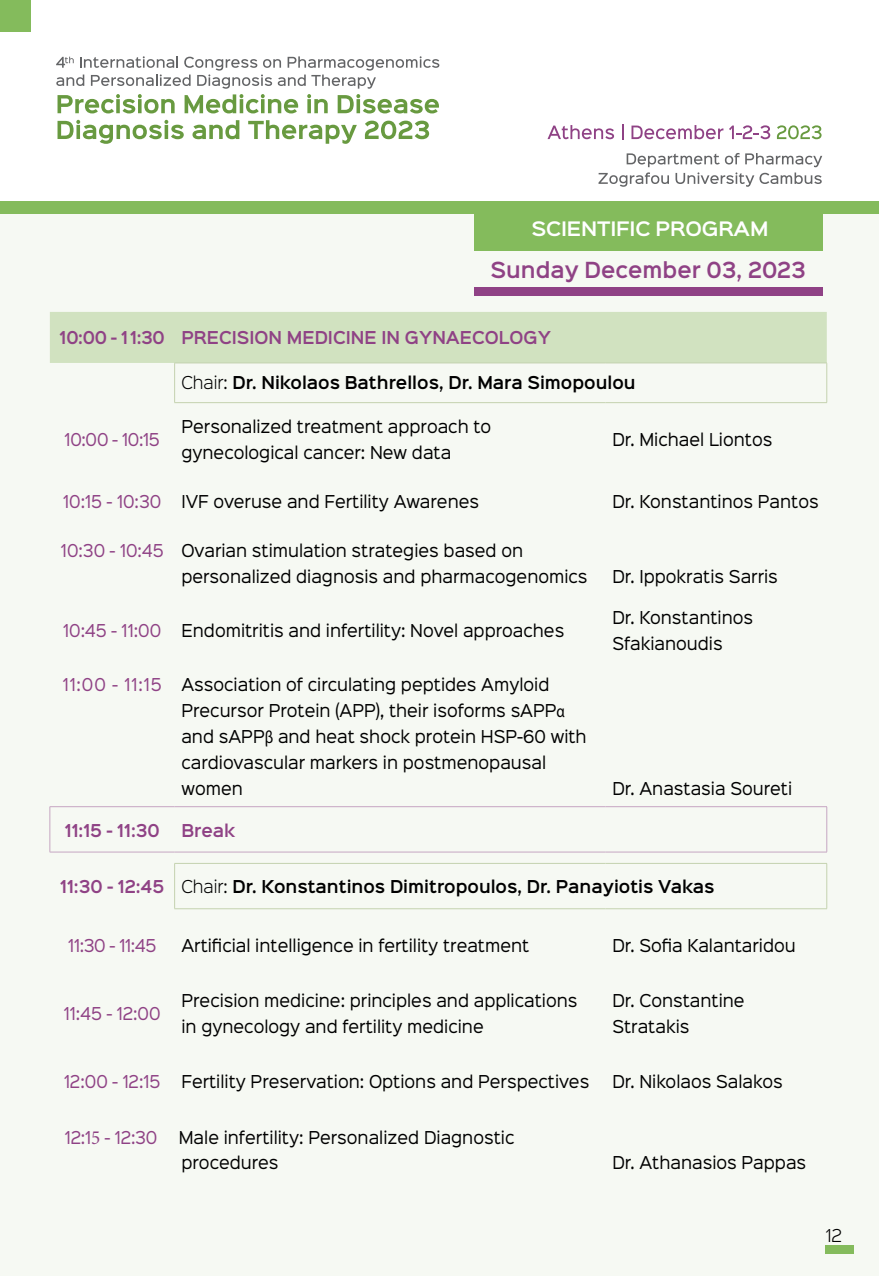
<style>
.page{position:relative;width:879px;height:1276px;background:#fff}
.page>*{position:absolute;margin:0;border:0;box-sizing:border-box;transform-origin:0 0}
.t1{font:600 20px "Sinkin Sans 600";color:#8f4285;scale:.95 1}
.t2{font:600 18px "Sinkin Sans 600";letter-spacing:-.01em;color:#fff}
.t3{font:16px/26px "Sinkin Sans 400";color:#000;scale:.95 1}
.t4{font:600 16px "Sinkin Sans 600";color:#000;scale:.95 1}
.t5{font:16px "Sinkin Sans 400";letter-spacing:-.01em;color:#8f4285;scale:.95 1}
.t6{font:600 16px "Sinkin Sans 600";color:#8f4285;scale:.95 1}
.t7{font:300 16px "Sinkin Sans 300";color:#000}
.s1{font-family:"Sinkin Sans 300";font-weight:300}
.s2{color:#8f4285}
.s3{font-family:"Myriad Pro";font-size:17.6px}
.s4{font-family:"Minion Pro";font-size:20px}
</style>
<div class="page">
<div style="left:0;top:201px;width:879px;height:13px;background:#84bb5c"></div>
<div style="left:0;top:0;width:31px;height:32px;background:#84bb5c"></div>
<div style="left:0;top:214px;width:879px;height:1062px;background:#f6f9f3"></div>
<div style="left:825px;top:1244px;width:29px;height:9px;background:#84bb5c"></div>
<svg style="left:56px;top:56px;width:383px;height:57px"></svg>
<svg style="left:58px;top:120px;width:126px;height:24px"></svg>
<svg style="left:192px;top:120px;width:47px;height:19px"></svg>
<svg style="left:248px;top:120px;width:109px;height:24px"></svg>
<svg style="left:365px;top:121px;width:64px;height:18px"></svg>
<svg style="left:547px;top:125px;width:67px;height:14px"></svg>
<svg style="left:622px;top:125px;width:1px;height:15px"></svg>
<svg style="left:631px;top:125px;width:92px;height:14px"></svg>
<svg style="left:729px;top:125px;width:41px;height:14px"></svg>
<svg style="left:777px;top:125px;width:44px;height:14px"></svg>
<svg style="left:598px;top:153px;width:224px;height:34px"></svg>
<div style="left:474px;top:207px;width:348px;height:44px;background:#84bb5c"></div>
<div style="left:474px;top:288px;width:348px;height:8px;background:#8f4285"></div>
<div style="left:50px;top:312px;width:777px;height:51px;background:#d1e2c0"></div>
<hr style="left:174px;top:362px;width:431px;height:1px;background:#c4d2af">
<hr style="left:174px;top:363px;width:1px;height:39px;background:#c4d2af">
<hr style="left:605px;top:362px;width:222px;height:1px;background:#c4d2af">
<hr style="left:826px;top:363px;width:1px;height:39px;background:#c4d2af">
<hr style="left:174px;top:402px;width:431px;height:1px;background:#c4d2af">
<hr style="left:605px;top:402px;width:222px;height:1px;background:#c4d2af">
<hr style="left:50px;top:806px;width:125px;height:1px;background:#c6a6c2">
<hr style="left:50px;top:807px;width:1px;height:45px;background:#c6a6c2">
<hr style="left:175px;top:806px;width:430px;height:1px;background:#c6a6c2">
<hr style="left:605px;top:806px;width:222px;height:1px;background:#c6a6c2">
<hr style="left:826px;top:807px;width:1px;height:45px;background:#c6a6c2">
<hr style="left:50px;top:851px;width:125px;height:1px;background:#c6a6c2">
<hr style="left:175px;top:851px;width:430px;height:1px;background:#c6a6c2">
<hr style="left:605px;top:851px;width:222px;height:1px;background:#c6a6c2">
<hr style="left:174px;top:863px;width:431px;height:1px;background:#c4d2af">
<hr style="left:174px;top:863px;width:1px;height:45px;background:#c4d2af">
<hr style="left:605px;top:863px;width:222px;height:1px;background:#c4d2af">
<hr style="left:826px;top:863px;width:1px;height:45px;background:#c4d2af">
<hr style="left:174px;top:908px;width:431px;height:1px;background:#c4d2af">
<hr style="left:605px;top:908px;width:222px;height:1px;background:#c4d2af">
<p class="t2" style="left:531px;top:213px;width:238px">SCIENTIFIC PROGRAM</p>
<p class="t1" style="left:490px;top:253px;width:333px">Sunday December 03, 2023</p>
<p class="t6" style="left:60px;top:323px;width:519px">10:00 - 11:30 PRECISION MEDICINE IN GYNAECOLOGY</p>
<p class="t4" style="left:181px;top:369px;width:479px"><span class="s1">Chair:</span> Dr. Nikolaos Bathrellos, Dr. Mara Simopoulou</p>
<p class="t5" style="left:65px;top:426px;width:102px">10:00 - 10:15</p>
<p class="t3" style="left:181px;top:412px;width:328px">Personalized treatment approach to gynecological cancer: New data</p>
<p class="t3" style="left:612px;top:425px;width:170px">Dr. Michael Liontos</p>
<p class="t5" style="left:63px;top:488px;width:105px">10:15 - 10:30</p>
<p class="t3" style="left:181px;top:487px;width:315px">IVF overuse and Fertility Awarenes</p>
<p class="t3" style="left:612px;top:487px;width:219px">Dr. Konstantinos Pantos</p>
<p class="t3" style="left:181px;top:536px;width:429px;text-indent:-121px"><span class="s2">10:30 - 10:45</span> Ovarian stimulation strategies based on personalized diagnosis and pharmacogenomics</p>
<p class="t3" style="left:612px;top:562px;width:176px">Dr. Ippokratis Sarris</p>
<p class="t5" style="left:63px;top:617px;width:105px">10:45 - 11:00</p>
<p class="t3" style="left:181px;top:616px;width:404px">Endomitritis and infertility: Novel approaches</p>
<p class="t3" style="left:181px;top:670px;width:428px;text-indent:-119px"><span class="s2">11:00 - 11:15</span> Association of circulating peptides Amyloid Precursor Protein (APP), their isoforms sAPP<span class="s3">α </span>and sAPP<span class="s3">β</span> and heat shock protein HSP-60 with cardiovascular markers in postmenopausal women</p>
<p class="t6" style="left:65px;top:816px;width:102px">11:15 - 11:30</p>
<p class="t6" style="left:181px;top:816px;width:58px">Break</p>
<p class="t3" style="left:612px;top:603px;width:150px">Dr. Konstantinos<br>Sfakianoudis</p>
<p class="t3" style="left:612px;top:774px;width:191px">Dr. Anastasia Soureti</p>
<p class="t4" style="left:60px;top:872px;width:690px"><span class="s2">11:30 - 12:45</span> <span class="s1">Chair:</span> Dr. Konstantinos Dimitropoulos, Dr. Panayiotis Vakas</p>
<p class="t5" style="left:68px;top:932px;width:94px">11:30 - 11:45</p>
<p class="t3" style="left:181px;top:931px;width:368px">Artificial intelligence in fertility treatment</p>
<p class="t3" style="left:612px;top:931px;width:194px">Dr. Sofia Kalantaridou</p>
<p class="t5" style="left:64px;top:1000px;width:103px">11:45 - 12:00</p>
<p class="t3" style="left:181px;top:986px;width:418px">Precision medicine: principles and applications in gynecology and fertility medicine</p>
<p class="t3" style="left:612px;top:986px;width:141px">Dr. Constantine<br>Stratakis</p>
<p class="t5" style="left:64px;top:1068px;width:103px">12:00 - 12:15</p>
<p class="t3" style="left:181px;top:1067px;width:431px">Fertility Preservation: Options and Perspectives</p>
<p class="t3" style="left:612px;top:1067px;width:181px">Dr. Nikolaos Salakos</p>
<p class="t5" style="left:65px;top:1124px;width:99px">12:1<span class="s4">5</span> - 12:30</p>
<p class="t3" style="left:179px;top:1124px;width:355px;line-height:24.4px">Male infertility: Personalized Diagnostic procedures</p>
<p class="t3" style="left:612px;top:1148px;width:205px">Dr. Athanasios Pappas</p>
<p class="t7" style="left:825px;top:1223px;width:18px">12</p>
</div>
